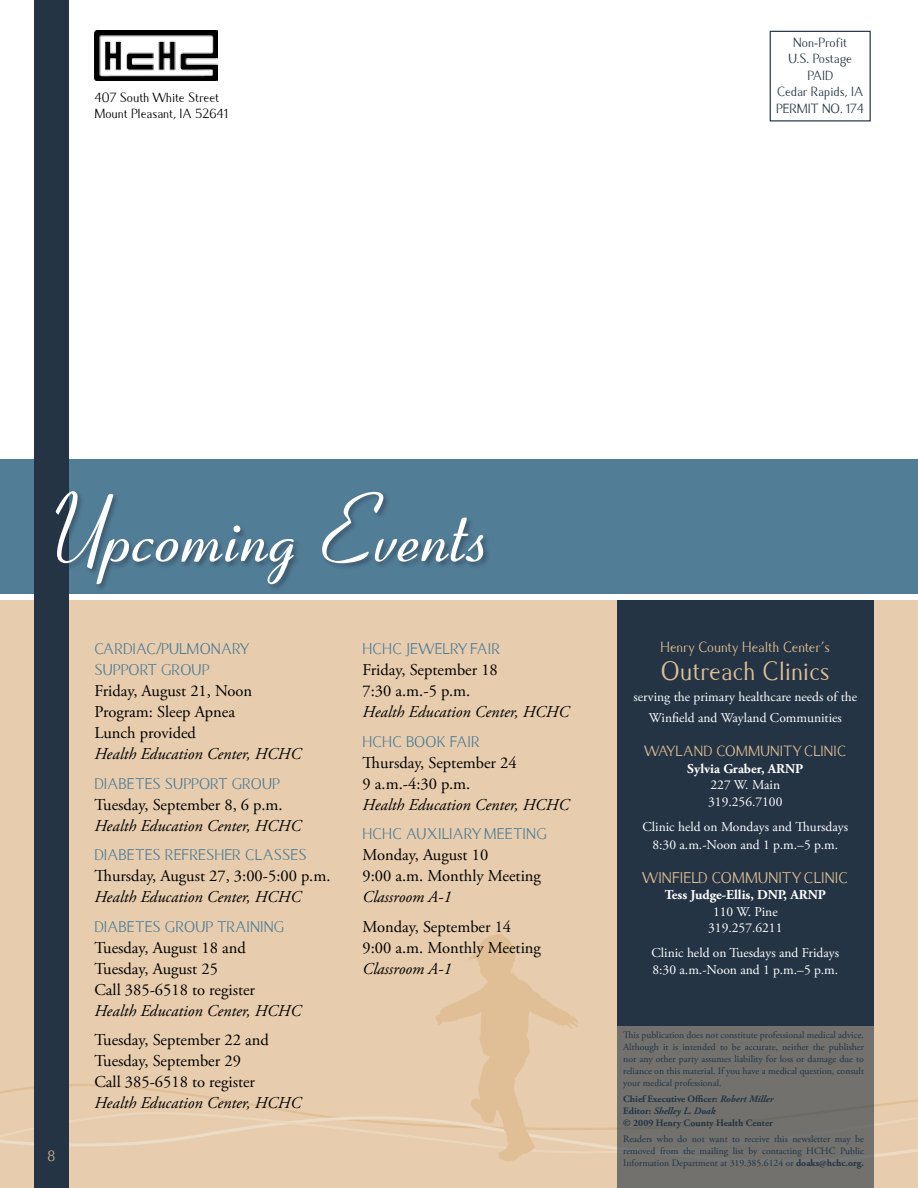
<style>
.page{position:relative;width:918px;height:1188px;background:#fff}
.page>*{position:absolute;margin:0;border:0;box-sizing:border-box;transform-origin:0 0}
.t1{font:93px "HUNTSON";letter-spacing:-.005em;color:#fff}
.t2{font:27px "Caramella";color:#e0bf96}
.t3{font:16.5px/21px "Adobe Garamond Pro";color:#000}
.t4{font:italic 16.5px "Adobe Garamond Pro";color:#000}
.t5{font:15.75px/21px "Caramella";letter-spacing:.01em;color:#527d97}
.t6{font:15.75px "Caramella";letter-spacing:.01em;color:#e0bf96}
.t7{font:15px "Caramella";letter-spacing:.01em;color:#e0bf96}
.t8{font:13.5px/16.5px "Adobe Garamond Pro";color:#fff;text-align:center}
.t9{font:13.5px "Caramella";color:#243444}
.t10{font:700 13.5px "Adobe Garamond Pro";color:#fff}
.t11{font:13.5px/16.5px "Caramella";color:#000}
.t12{font:9.75px/12px "Adobe Garamond Pro";color:#243444;text-align:justify}
.t13{font:700 9.75px/12px "Adobe Garamond Pro";color:#243444}
.s1{font-style:italic}
.s2{font-weight:700}
</style>
<div class="page">
<div style="left:0;top:601px;width:918px;height:587px;background:#e7cdad"></div>
<svg style="left:0;top:1073px;width:918px;height:33px"></svg>
<svg style="left:0;top:1106px;width:918px;height:58px"></svg>
<div style="left:0;top:459px;width:918px;height:135px;background:#527d97"></div>
<div style="left:34px;top:0;width:35px;height:1188px;background:#243444"></div>
<div style="left:770px;top:31px;width:101px;height:90px;border:1px solid #243444"></div>
<div style="left:54px;top:490px;width:436px;height:101px;background:#243444;opacity:.5"></div>
<div style="left:617px;top:601px;width:256px;height:425px;background:#243444"></div>
<div style="left:617px;top:1026px;width:256px;height:162px;background:#72716e"></div>
<svg style="left:435px;top:934px;width:144px;height:228px"></svg>
<img style="left:95px;top:30px;width:122px;height:51px">
<h3 class="t11" style="left:94px;top:89px;width:135px">407 SOUTH WHITE STREET<br>MOUNT PLEASANT, IA 52641</h3>
<h3 class="t9" style="left:793px;top:35px;width:55px">NON-PROFIT</h3>
<h3 class="t9" style="left:788px;top:52px;width:65px">U.S. POSTAGE</h3>
<h3 class="t9" style="left:807px;top:68px;width:8px">PAID</h3>
<h3 class="t9" style="left:777px;top:85px;width:81px">CEDAR RAPIDS, IA</h3>
<h3 class="t9" style="left:776px;top:101px;width:29px">PERMIT</h3>
<h3 class="t9" style="left:822px;top:101px;width:44px">NO. 174</h3>
<h1 class="t1" style="left:34px;top:473px;width:444px">Upcoming Events</h1>
<h3 class="t7" style="left:47px;top:1147px;width:9px">8</h3>
<h3 class="t5" style="left:94px;top:639px;width:155px">CARDIAC/PULMONARY<br>SUPPORT GROUP</h3>
<h3 class="t3" style="left:94px;top:681px;width:159px">Friday, August 21, Noon<br>Program: Sleep Apnea<br>Lunch provided</h3>
<h3 class="t4" style="left:94px;top:744px;width:208px">Health Education Center, HCHC</h3>
<h3 class="t5" style="left:94px;top:773px;width:187px">DIABETES SUPPORT GROUP</h3>
<h3 class="t3" style="left:94px;top:794px;width:190px">Tuesday, September 8, 6 p.m.</h3>
<h3 class="t4" style="left:94px;top:815px;width:208px">Health Education Center, HCHC</h3>
<h3 class="t5" style="left:94px;top:845px;width:211px">DIABETES REFRESH ER CLASSES</h3>
<h3 class="t3" style="left:94px;top:866px;width:237px">Thursday, August 27, 3:00-5:00 p.m.</h3>
<h3 class="t4" style="left:94px;top:887px;width:208px">Health Education Center, HCHC</h3>
<h3 class="t5" style="left:94px;top:917px;width:189px">DIABETES GROUP TRAINING</h3>
<h3 class="t3" style="left:94px;top:938px;width:162px">Tuesday, August 18 and<br>Tuesday, August 25<br>Call 385-6518 to register</h3>
<h3 class="t4" style="left:94px;top:1001px;width:208px">Health Education Center, HCHC</h3>
<h3 class="t3" style="left:94px;top:1030px;width:176px">Tuesday, September 22 and<br>Tuesday, September 29<br>Call 385-6518 to register</h3>
<h3 class="t4" style="left:94px;top:1093px;width:208px">Health Education Center, HCHC</h3>
<h3 class="t5" style="left:363px;top:639px;width:136px">HCHC JEWELRY FAIR</h3>
<h3 class="t3" style="left:363px;top:660px;width:137px">Friday, September 18<br>7:30 a.m.-5 p.m.</h3>
<h3 class="t4" style="left:363px;top:702px;width:208px">Health Education Center, HCHC</h3>
<h3 class="t5" style="left:363px;top:731px;width:115px">HCHC BOOK FAIR</h3>
<h3 class="t3" style="left:363px;top:752px;width:156px">Thursday, September 24<br>9 a.m.-4:30 p.m.</h3>
<h3 class="t4" style="left:363px;top:794px;width:208px">Health Education Center, HCHC</h3>
<h3 class="t5" style="left:363px;top:824px;width:183px">HCHC AUXILIARY MEETING</h3>
<h3 class="t3" style="left:363px;top:845px;width:180px">Monday, August 10<br>9:00 a.m. Monthly Meeting</h3>
<h3 class="t4" style="left:363px;top:887px;width:91px">Classroom A-1</h3>
<h3 class="t3" style="left:363px;top:917px;width:180px">Monday, September 14<br>9:00 a.m. Monthly Meeting</h3>
<h3 class="t4" style="left:363px;top:959px;width:91px">Classroom A-1</h3>
<h3 class="t7" style="left:661px;top:639px;width:171px">HENRY COUNTY HEALTH CENTER’S</h3>
<h2 class="t2" style="left:661px;top:657px;width:170px">OUTREACH CLINICS</h2>
<h3 class="t8" style="left:633px;top:687px;width:225px;line-height:21px">serving the primary healthcare needs of the<br>Winfield and Wayland Communities</h3>
<h3 class="t7" style="left:645px;top:743px;width:200px">WAY LAND COMMUNIT Y CLINIC</h3>
<h3 class="t10" style="left:687px;top:761px;width:118px">Sylvia Graber, ARNP</h3>
<h3 class="t8" style="left:708px;top:777px;width:76px;text-align:left">227 W. Main<br>319.256.7100</h3>
<h3 class="t8" style="left:643px;top:818px;width:207px;line-height:18px">Clinic held on Mondays and Thursdays<br>8:30 a.m.-Noon and 1 p.m.–5 p.m.</h3>
<h3 class="t6" style="left:643px;top:869px;width:204px">WINFIELD COMMUNIT Y CLINIC</h3>
<h3 class="t10" style="left:665px;top:887px;width:163px">Tess Judge-Ellis, DNP, ARNP</h3>
<h3 class="t8" style="left:708px;top:904px;width:76px">110 W. Pine<br>319.257.6211</h3>
<h3 class="t8" style="left:652px;top:945px;width:189px;text-align:left">Clinic held on Tuesdays and Fridays<br>8:30 a.m.-Noon and 1 p.m.–5 p.m.</h3>
<p class="t12" style="left:623px;top:1029px;width:242px">This publication does not constitute professional medical advice.<br>Although it is intended to be accurate, neither the publisher nor any other party assumes liability for loss or damage due to reliance on this material. If you have a medical question, consult your medical professional.</p>
<p class="t13" style="left:623px;top:1093px;width:152px">Chief Executive Officer: <span class="s1">Robert Miller<br></span>Editor: <span class="s1">Shelley L. Doak<br></span>© 2009 Henry County Health Center</p>
<p class="t12" style="left:623px;top:1134px;width:242px">Readers who do not want to receive this newsletter may be removed from the mailing list by contacting HCHC Public Information Department at 319.385.6124 or <span class="s2">doaks@hchc.org.</span></p>
</div>
